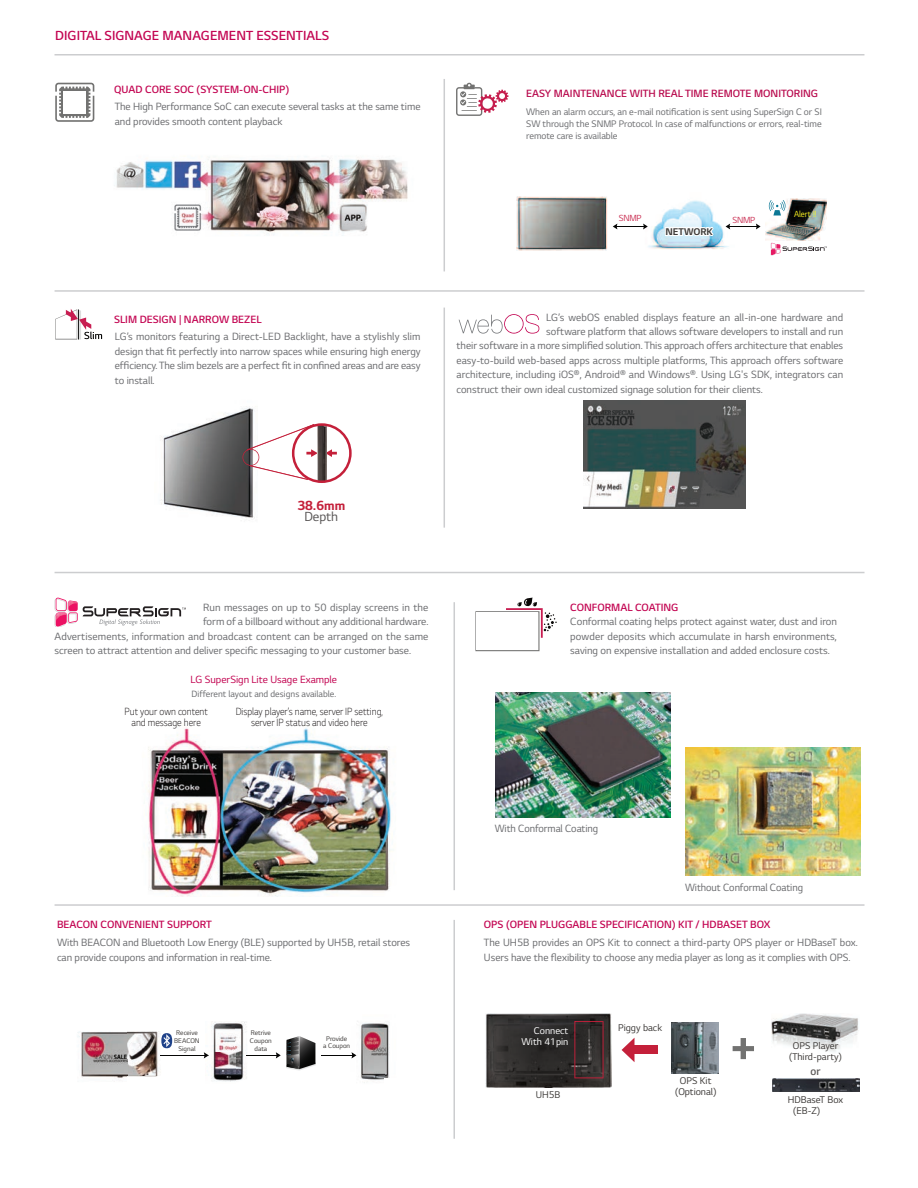
<style>
.page{position:relative;width:918px;height:1188px;background:#fff}
.page>*{position:absolute;margin:0;border:0;box-sizing:border-box;transform-origin:0 0}
.t1{font:700 53.25px "LG Smart";color:#727271}
.t2{font:300 15px "LG Smart";color:#c30552}
.t3{font:700 15px "LG Smart";color:#c4203a}
.t4{font:15px "LG Smart";letter-spacing:-.005em;color:#5a5757}
.t5{font:300 13.05px "LG Smart";color:#5a5757;scale:.95 1}
.t6{font:12px/14.4px "LG Smart";color:#6c6d70}
.t7{font:300 12px "LG Smart";color:#c30552}
.t8{font:300 12px "LG Smart";color:#b80a4d}
.t9{font:300 11.85px/10.4px "LG Smart";color:#231f20;text-align:center;scale:.9 1}
.t10{font:11.85px "LG Smart";color:#c30552}
.t11{font:11.1px/11.1px "LG Smart";color:#3f3c3a;text-align:center}
.t12{font:11.1px/10.9px "LG Smart";color:#fff;text-align:right}
.t13{font:700 11.1px "LG Smart";letter-spacing:-.005em;color:#3f3c3a}
.t14{font:10.8px/12.1px "LG Smart";color:#6c6d70;text-align:justify}
.t15{font:10.35px "LG Smart";color:#6c6d70}
.t16{font:10.05px "LG Smart";letter-spacing:-.025em;color:#cb3558}
.t17{font:10.05px "LG Smart";color:#f7ee21;scale:.9 1}
.t18{font:7.65px/7.6px "LG Smart";color:#3f3c3a;text-align:center}
</style>
<div class="page">
<img style="left:672px;top:1022px;width:46px;height:51px">
<img style="left:772px;top:1013px;width:87px;height:39px">
<img style="left:772px;top:1078px;width:87px;height:14px">
<img style="left:486px;top:1013px;width:125px;height:75px">
<div style="left:632px;top:1046px;width:25px;height:8px;background:#c4203a"></div>
<svg style="left:622px;top:1038px;width:13px;height:24px"></svg>
<svg style="left:574px;top:1021px;width:30px;height:57px;background:#3f2e30"></svg>
<svg style="left:55px;top:598px;width:131px;height:28px"></svg>
<img style="left:148px;top:727px;width:243px;height:169px">
<hr style="left:55px;top:54px;width:809px;height:2px;background:#cccdcf">
<hr style="left:55px;top:904px;width:810px;height:2px;background:#cccdcf">
<hr style="left:55px;top:572px;width:810px;height:1px;background:#cccdcf">
<hr style="left:55px;top:290px;width:810px;height:2px;background:#cccdcf">
<svg style="left:475px;top:597px;width:82px;height:54px"></svg>
<div style="left:477px;top:612px;width:61px;height:38px;background:#fff"></div>
<img style="left:495px;top:693px;width:175px;height:124px">
<img style="left:211px;top:1022px;width:36px;height:60px">
<img style="left:77px;top:1031px;width:96px;height:47px">
<img style="left:315px;top:1021px;width:75px;height:62px">
<hr style="left:160px;top:1055px;width:46px;height:1px;background:#050504">
<svg style="left:204px;top:1052px;width:5px;height:6px"></svg>
<hr style="left:246px;top:1055px;width:31px;height:1px;background:#050504">
<svg style="left:276px;top:1036px;width:39px;height:35px"></svg>
<hr style="left:322px;top:1055px;width:31px;height:1px;background:#050504">
<svg style="left:352px;top:1052px;width:4px;height:6px"></svg>
<svg style="left:161px;top:1033px;width:11px;height:15px"></svg>
<img style="left:685px;top:747px;width:175px;height:128px">
<hr style="left:454px;top:602px;width:1px;height:288px;background:#cccdcf">
<hr style="left:453px;top:920px;width:2px;height:219px;background:#cccdcf">
<img style="left:116px;top:156px;width:292px;height:80px">
<img style="left:583px;top:400px;width:162px;height:108px">
<hr style="left:444px;top:79px;width:1px;height:192px;background:#cccdcf">
<hr style="left:444px;top:308px;width:1px;height:220px;background:#cccdcf">
<img style="left:161px;top:408px;width:94px;height:110px">
<svg style="left:459px;top:314px;width:80px;height:20px"></svg>
<svg style="left:55px;top:83px;width:39px;height:39px"></svg>
<div style="left:64px;top:91px;width:22px;height:22px;background:#fff"></div>
<svg style="left:55px;top:309px;width:47px;height:31px"></svg>
<svg style="left:242px;top:423px;width:110px;height:60px"></svg>
<img style="left:643px;top:200px;width:88px;height:50px">
<svg style="left:664px;top:225px;width:53px;height:13px"></svg>
<img style="left:517px;top:197px;width:91px;height:53px">
<img style="left:765px;top:198px;width:61px;height:42px">
<svg style="left:769px;top:200px;width:17px;height:16px"></svg>
<svg style="left:770px;top:243px;width:56px;height:13px"></svg>
<svg style="left:613px;top:224px;width:35px;height:5px"></svg>
<svg style="left:726px;top:224px;width:35px;height:5px"></svg>
<svg style="left:456px;top:83px;width:52px;height:33px"></svg>
<p class="t2" style="left:55px;top:28px;width:275px">DIGITAL SIGNAGE MANAGEMENT ESSENTIALS</p>
<p class="t7" style="left:114px;top:83px;width:177px">QUAD CORE SOC (SYSTEM-ON-CHIP)</p>
<p class="t6" style="left:115px;top:100px;width:307px">The High Performance SoC can execute several tasks at the same time and provides smooth content playback</p>
<p class="t7" style="left:114px;top:312px;width:149px">SLIM DESIGN | NARROW BEZEL</p>
<p class="t6" style="left:115px;top:330px;width:307px;text-align:justify">LG’s monitors featuring a Direct-LED Backlight, have a stylishly slim design that fit perfectly into narrow spaces while ensuring high energy efficiency. The slim bezels are a perfect fit in confined areas and are easy to install.</p>
<p class="t8" style="left:526px;top:86px;width:293px">EASY MAINTENANCE WITH REAL TIME REMOTE MONITORING</p>
<p class="t14" style="left:526px;top:105px;width:297px">When an alarm occurs, an e-mail notification is sent using SuperSign C or SI SW through the SNMP Protocol. In case of malfunctions or errors, real-time remote care is available</p>
<p class="t16" style="left:619px;top:213px;width:24px">SNMP</p>
<p class="t16" style="left:732px;top:214px;width:24px">SNMP</p>
<p class="t13" style="left:665px;top:225px;width:49px">NETWORK</p>
<p class="t17" style="left:794px;top:208px;width:27px">Alert !!</p>
<p class="t6" style="left:546px;top:310px;width:298px">LG’s webOS enabled displays feature an all-in-one hardware and</p>
<p class="t6" style="left:546px;top:324px;width:298px">software platform that allows software developers to install and run</p>
<p class="t6" style="left:457px;top:339px;width:388px">their software in a more simplified solution. This approach offers architecture that enables</p>
<p class="t6" style="left:457px;top:353px;width:388px">easy-to-build web-based apps across multiple platforms, This approach offers software</p>
<p class="t6" style="left:457px;top:367px;width:388px">architecture, including iOS®, Android® and Windows®. Using LG's SDK, integrators can</p>
<p class="t6" style="left:457px;top:382px;width:308px">construct their own ideal customized signage solution for their clients.</p>
<p class="t3" style="left:297px;top:497px;width:49px">38.6mm</p>
<p class="t4" style="left:304px;top:508px;width:35px">Depth</p>
<p class="t6" style="left:203px;top:600px;width:227px">Run messages on up to 50 display screens in the</p>
<p class="t6" style="left:203px;top:614px;width:227px">form of a billboard without any additional hardware.</p>
<p class="t6" style="left:55px;top:629px;width:375px">Advertisements, information and broadcast content can be arranged on the same</p>
<p class="t6" style="left:55px;top:643px;width:358px">screen to attract attention and deliver specific messaging to your customer base.</p>
<p class="t10" style="left:191px;top:673px;width:148px">LG SuperSign Lite Usage Example</p>
<p class="t15" style="left:192px;top:688px;width:146px">Different layout and designs available.</p>
<p class="t9" style="left:125px;top:706px;width:94px">Put your own content and message here</p>
<p class="t9" style="left:236px;top:706px;width:165px">Display player’s name, server IP setting, server IP status and video here</p>
<p class="t7" style="left:57px;top:918px;width:156px">BEACON CONVENIENT SUPPORT</p>
<p class="t6" style="left:57px;top:935px;width:355px">With BEACON and Bluetooth Low Energy (BLE) supported by UH5B, retail stores can provide coupons and information in real-time.</p>
<p class="t18" style="left:174px;top:1029px;width:27px">Receive<br>BEACON<br>Signal</p>
<p class="t18" style="left:250px;top:1029px;width:23px">Retrive<br>Coupon data</p>
<p class="t18" style="left:323px;top:1035px;width:28px">Provide<br>a Coupon</p>
<p class="t7" style="left:570px;top:601px;width:110px">CONFORMAL COATING</p>
<p class="t6" style="left:570px;top:614px;width:268px;text-align:justify">Conformal coating helps protect against water, dust and iron powder deposits which accumulate in harsh environments, saving on expensive installation and added enclosure costs.</p>
<p class="t6" style="left:495px;top:821px;width:105px">With Conformal Coating</p>
<p class="t6" style="left:685px;top:880px;width:119px">Without Conformal Coating</p>
<p class="t7" style="left:484px;top:918px;width:288px">OPS (OPEN PLUGGABLE SPECIFICATION) KIT / HDBASET BOX</p>
<p class="t6" style="left:484px;top:935px;width:375px">The UH5B provides an OPS Kit to connect a third-party OPS player or HDBaseT box.<br>Users have the flexibility to choose any media player as long as it complies with OPS.</p>
<p class="t12" style="left:522px;top:1026px;width:48px">Connect<br>With 41pin</p>
<p class="t11" style="left:536px;top:1089px;width:26px">UH5B</p>
<p class="t11" style="left:618px;top:1023px;width:46px">Piggy back</p>
<p class="t11" style="left:675px;top:1075px;width:43px">OPS Kit (Optional)</p>
<h1 class="t1" style="left:729px;top:1016px;width:29px">+</h1>
<p class="t11" style="left:789px;top:1040px;width:54px">OPS Player (Third-party)</p>
<p class="t11" style="left:793px;top:1094px;width:52px;text-align:left;text-indent:-5px">HDBaseT Box (EB-Z)</p>
<p class="t5" style="left:811px;top:1064px;width:12px">or</p>
</div>
